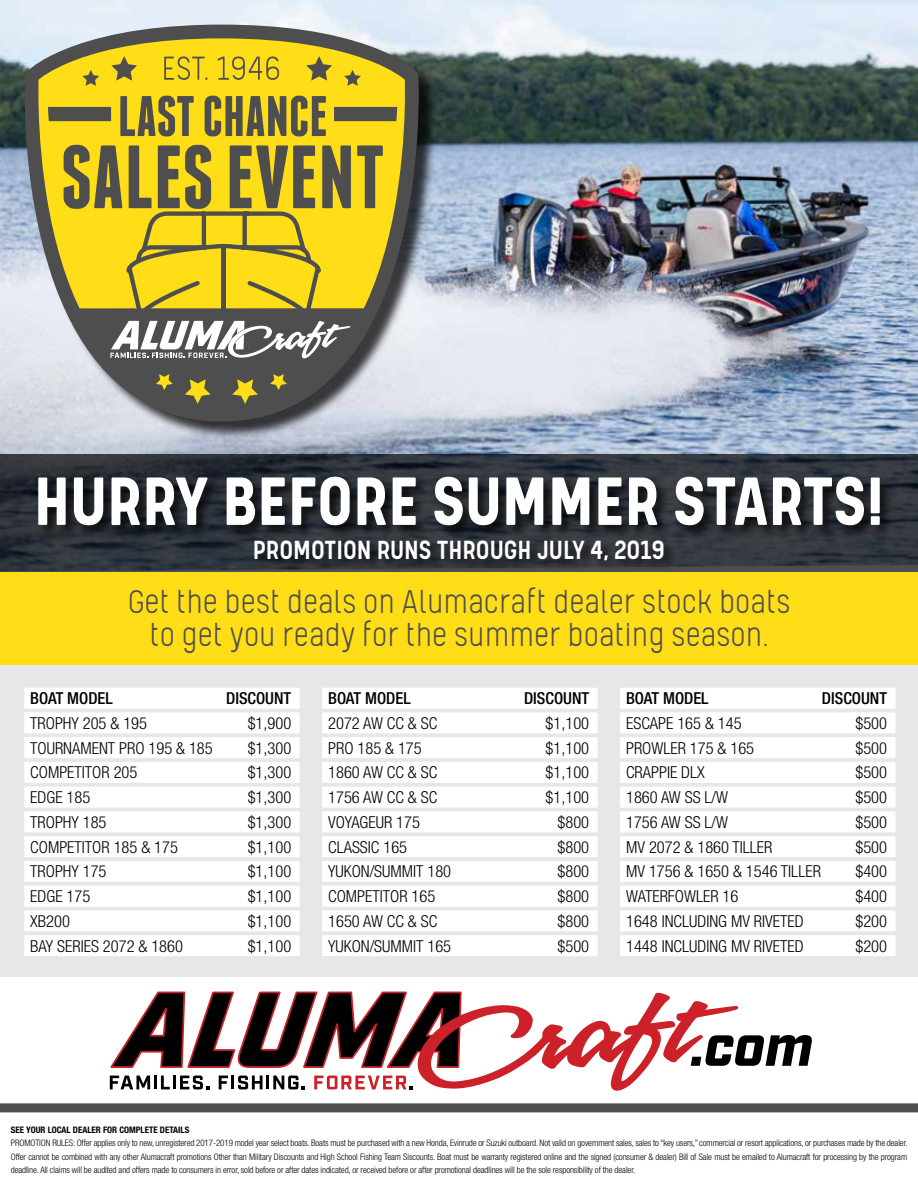
<style>
.page{position:relative;width:918px;height:1188px;background:#fff}
.page>*{position:absolute;margin:0;border:0;box-sizing:border-box;transform-origin:0 0}
.t1{font:700 78px "Kelpt A1";color:#fff}
.t2{font:300 37.5px/33px "Kelpt A1";color:#4f4e4e;text-align:center}
.t3{font:500 30px "Kelpt A1";color:#fff}
.t4{font:300 condensed 16.5px "Helvetica Neue LT Std";color:#000}
.t5{font:500 condensed 16.5px "Helvetica Neue LT Std";color:#000}
.t6{font:300 condensed 9px/13.5px "Helvetica Neue LT Std";letter-spacing:-.01em;color:#000;text-align:justify}
.t7{font:700 condensed 9px "Helvetica Neue LT Std";color:#000}
</style>
<div class="page">
<img style="left:0;top:0;width:918px;height:455px">
<div style="left:0;top:664px;width:918px;height:312px;background:#e6e7e8"></div>
<svg style="left:0;top:455px;width:918px;height:117px;background:#2f343b"></svg>
<div style="left:36px;top:475px;width:858px;height:65px;background:#000;opacity:.75"></div>
<div style="left:252px;top:539px;width:426px;height:35px;background:#000;opacity:.75"></div>
<div style="left:0;top:1103px;width:918px;height:9px;background:#4f4e4e"></div>
<svg style="left:103px;top:991px;width:710px;height:122px"></svg>
<div style="left:24px;top:688px;width:276px;height:21px;background:#fff"></div>
<div style="left:24px;top:712px;width:276px;height:21px;background:#fff"></div>
<div style="left:24px;top:737px;width:276px;height:21px;background:#fff"></div>
<div style="left:24px;top:762px;width:276px;height:21px;background:#fff"></div>
<div style="left:24px;top:787px;width:276px;height:21px;background:#fff"></div>
<div style="left:24px;top:811px;width:276px;height:21px;background:#fff"></div>
<div style="left:24px;top:836px;width:276px;height:21px;background:#fff"></div>
<div style="left:24px;top:861px;width:276px;height:21px;background:#fff"></div>
<div style="left:24px;top:886px;width:276px;height:21px;background:#fff"></div>
<div style="left:24px;top:910px;width:276px;height:21px;background:#fff"></div>
<div style="left:24px;top:935px;width:276px;height:21px;background:#fff"></div>
<div style="left:322px;top:688px;width:276px;height:21px;background:#fff"></div>
<div style="left:322px;top:712px;width:276px;height:21px;background:#fff"></div>
<div style="left:322px;top:737px;width:276px;height:21px;background:#fff"></div>
<div style="left:322px;top:762px;width:276px;height:21px;background:#fff"></div>
<div style="left:322px;top:787px;width:276px;height:21px;background:#fff"></div>
<div style="left:322px;top:811px;width:276px;height:21px;background:#fff"></div>
<div style="left:322px;top:836px;width:276px;height:21px;background:#fff"></div>
<div style="left:322px;top:861px;width:276px;height:21px;background:#fff"></div>
<div style="left:322px;top:886px;width:276px;height:21px;background:#fff"></div>
<div style="left:322px;top:910px;width:276px;height:21px;background:#fff"></div>
<div style="left:322px;top:935px;width:276px;height:21px;background:#fff"></div>
<div style="left:620px;top:688px;width:276px;height:21px;background:#fff"></div>
<div style="left:620px;top:712px;width:276px;height:21px;background:#fff"></div>
<div style="left:620px;top:737px;width:276px;height:21px;background:#fff"></div>
<div style="left:620px;top:762px;width:276px;height:21px;background:#fff"></div>
<div style="left:620px;top:787px;width:276px;height:21px;background:#fff"></div>
<div style="left:620px;top:811px;width:276px;height:21px;background:#fff"></div>
<div style="left:620px;top:836px;width:276px;height:21px;background:#fff"></div>
<div style="left:620px;top:861px;width:276px;height:21px;background:#fff"></div>
<div style="left:620px;top:886px;width:276px;height:21px;background:#fff"></div>
<div style="left:620px;top:910px;width:276px;height:21px;background:#fff"></div>
<div style="left:620px;top:935px;width:276px;height:21px;background:#fff"></div>
<div style="left:27px;top:27px;width:410px;height:413px;background:#000;opacity:.75"></div>
<svg style="left:23px;top:25px;width:398px;height:396px;background:#c4b969"></svg>
<svg style="left:306px;top:56px;width:26px;height:25px"></svg>
<svg style="left:344px;top:70px;width:17px;height:16px"></svg>
<svg style="left:111px;top:56px;width:26px;height:25px"></svg>
<svg style="left:82px;top:70px;width:17px;height:16px"></svg>
<svg style="left:334px;top:107px;width:63px;height:14px"></svg>
<svg style="left:48px;top:107px;width:63px;height:14px"></svg>
<svg style="left:120px;top:96px;width:74px;height:40px;background:#9f8f34"></svg>
<svg style="left:205px;top:96px;width:121px;height:40px;background:#928538"></svg>
<svg style="left:164px;top:57px;width:44px;height:23px"></svg>
<svg style="left:218px;top:56px;width:61px;height:24px"></svg>
<svg style="left:64px;top:145px;width:319px;height:270px;background:#ad9f48"></svg>
<div style="left:0;top:572px;width:918px;height:92px;background:#ffde17"></div>
<h1 class="t1" style="left:34px;top:457px;width:852px">HURRY BEFORE SUMMER STARTS!</h1>
<h3 class="t3" style="left:253px;top:533px;width:414px">PROMOTION RUNS THROUGH JULY 4, 2019</h3>
<h2 class="t2" style="left:128px;top:584px;width:664px">Get the best deals on Alumacraft dealer stock boats to get you ready for the summer boating season.</h2>
<h3 class="t5" style="left:30px;top:688px;width:84px">BOAT MODEL</h3>
<h3 class="t5" style="left:226px;top:688px;width:67px">DISCOUNT</h3>
<h3 class="t4" style="left:30px;top:714px;width:118px">TROPHY 205 &amp; 195</h3>
<h3 class="t4" style="left:248px;top:714px;width:45px">$1,900</h3>
<h3 class="t4" style="left:30px;top:738px;width:184px">TOURNAMENT PRO 195 &amp; 185</h3>
<h3 class="t4" style="left:248px;top:738px;width:45px">$1,300</h3>
<h3 class="t4" style="left:30px;top:763px;width:109px">COMPETITOR 205</h3>
<h3 class="t4" style="left:248px;top:763px;width:45px">$1,300</h3>
<h3 class="t4" style="left:30px;top:788px;width:62px">EDGE 185</h3>
<h3 class="t4" style="left:248px;top:788px;width:45px">$1,300</h3>
<h3 class="t4" style="left:30px;top:813px;width:78px">TROPHY 185</h3>
<h3 class="t4" style="left:248px;top:813px;width:45px">$1,300</h3>
<h3 class="t4" style="left:30px;top:837px;width:149px">COMPETITOR 185 &amp; 175</h3>
<h3 class="t4" style="left:248px;top:837px;width:45px">$1,100</h3>
<h3 class="t4" style="left:30px;top:862px;width:78px">TROPHY 175</h3>
<h3 class="t4" style="left:248px;top:862px;width:45px">$1,100</h3>
<h3 class="t4" style="left:30px;top:887px;width:62px">EDGE 175</h3>
<h3 class="t4" style="left:248px;top:887px;width:45px">$1,100</h3>
<h3 class="t4" style="left:30px;top:912px;width:41px">XB200</h3>
<h3 class="t4" style="left:248px;top:912px;width:45px">$1,100</h3>
<h3 class="t4" style="left:30px;top:936px;width:154px">BAY SERIES 2072 &amp; 1860</h3>
<h3 class="t4" style="left:248px;top:936px;width:45px">$1,100</h3>
<h3 class="t5" style="left:328px;top:688px;width:84px">BOAT MODEL</h3>
<h3 class="t5" style="left:524px;top:688px;width:67px">DISCOUNT</h3>
<h3 class="t4" style="left:328px;top:714px;width:111px">2072 AW CC &amp; SC</h3>
<h3 class="t4" style="left:546px;top:714px;width:45px">$1,100</h3>
<h3 class="t4" style="left:328px;top:738px;width:95px">PRO 185 &amp; 175</h3>
<h3 class="t4" style="left:546px;top:738px;width:45px">$1,100</h3>
<h3 class="t4" style="left:328px;top:763px;width:111px">1860 AW CC &amp; SC</h3>
<h3 class="t4" style="left:546px;top:763px;width:45px">$1,100</h3>
<h3 class="t4" style="left:328px;top:788px;width:111px">1756 AW CC &amp; SC</h3>
<h3 class="t4" style="left:546px;top:788px;width:45px">$1,100</h3>
<h3 class="t4" style="left:328px;top:813px;width:93px">VOYAGEUR 175</h3>
<h3 class="t4" style="left:558px;top:813px;width:33px">$800</h3>
<h3 class="t4" style="left:328px;top:837px;width:81px">CLASSIC 165</h3>
<h3 class="t4" style="left:558px;top:837px;width:33px">$800</h3>
<h3 class="t4" style="left:328px;top:862px;width:125px">YUKON/SUMMIT 180</h3>
<h3 class="t4" style="left:558px;top:862px;width:33px">$800</h3>
<h3 class="t4" style="left:328px;top:887px;width:109px">COMPETITOR 165</h3>
<h3 class="t4" style="left:558px;top:887px;width:33px">$800</h3>
<h3 class="t4" style="left:328px;top:912px;width:111px">1650 AW CC &amp; SC</h3>
<h3 class="t4" style="left:558px;top:912px;width:33px">$800</h3>
<h3 class="t4" style="left:328px;top:936px;width:125px">YUKON/SUMMIT 165</h3>
<h3 class="t4" style="left:558px;top:936px;width:33px">$500</h3>
<h3 class="t5" style="left:626px;top:688px;width:84px">BOAT MODEL</h3>
<h3 class="t5" style="left:822px;top:688px;width:67px">DISCOUNT</h3>
<h3 class="t4" style="left:626px;top:714px;width:117px">ESCAPE 165 &amp; 145</h3>
<h3 class="t4" style="left:855px;top:714px;width:33px">$500</h3>
<h3 class="t4" style="left:626px;top:738px;width:130px">PROWLER 175 &amp; 165</h3>
<h3 class="t4" style="left:855px;top:738px;width:33px">$500</h3>
<h3 class="t4" style="left:626px;top:763px;width:80px">CRAPPIE DLX</h3>
<h3 class="t4" style="left:855px;top:763px;width:33px">$500</h3>
<h3 class="t4" style="left:626px;top:788px;width:104px">1860 AW SS L/W</h3>
<h3 class="t4" style="left:855px;top:788px;width:33px">$500</h3>
<h3 class="t4" style="left:626px;top:813px;width:104px">1756 AW SS L/W</h3>
<h3 class="t4" style="left:855px;top:813px;width:33px">$500</h3>
<h3 class="t4" style="left:626px;top:837px;width:148px">MV 2072 &amp; 1860 TILLER</h3>
<h3 class="t4" style="left:855px;top:837px;width:33px">$500</h3>
<h3 class="t4" style="left:626px;top:862px;width:196px">MV 1756 &amp; 1650 &amp; 1546 TILLER</h3>
<h3 class="t4" style="left:855px;top:862px;width:33px">$400</h3>
<h3 class="t4" style="left:626px;top:887px;width:114px">WATERFOWLER 16</h3>
<h3 class="t4" style="left:855px;top:887px;width:33px">$400</h3>
<h3 class="t4" style="left:626px;top:912px;width:179px">1648 INCLUDING MV RIVETED</h3>
<h3 class="t4" style="left:855px;top:912px;width:33px">$200</h3>
<h3 class="t4" style="left:626px;top:936px;width:179px">1448 INCLUDING MV RIVETED</h3>
<h3 class="t4" style="left:855px;top:936px;width:33px">$200</h3>
<p class="t7" style="left:11px;top:1124px;width:180px">SEE YOUR LOCAL DEALER FOR COMPLETE DETAILS</p>
<p class="t6" style="left:11px;top:1136px;width:898px">PROMOTION RULES: Offer applies only to new, unregistered 2017-2019 model year select boats. Boats must be purchased with a new Honda, Evinrude or Suzuki outboard. Not valid on government sales, sales to “key users,” commercial or resort applications, or purchases made by the dealer.<br>Offer cannot be combined with any other Alumacraft promotions Other than Military Discounts and High School Fishing Team Siscounts. Boat must be warranty registered online and the signed (consumer &amp; dealer) Bill of Sale must be emailed to Alumacraft for processing by the program deadline. All claims will be audited and offers made to consumers in error, sold before or after dates indicated, or received before or after promotional deadlines will be the sole responsibility of the dealer.</p>
</div>
